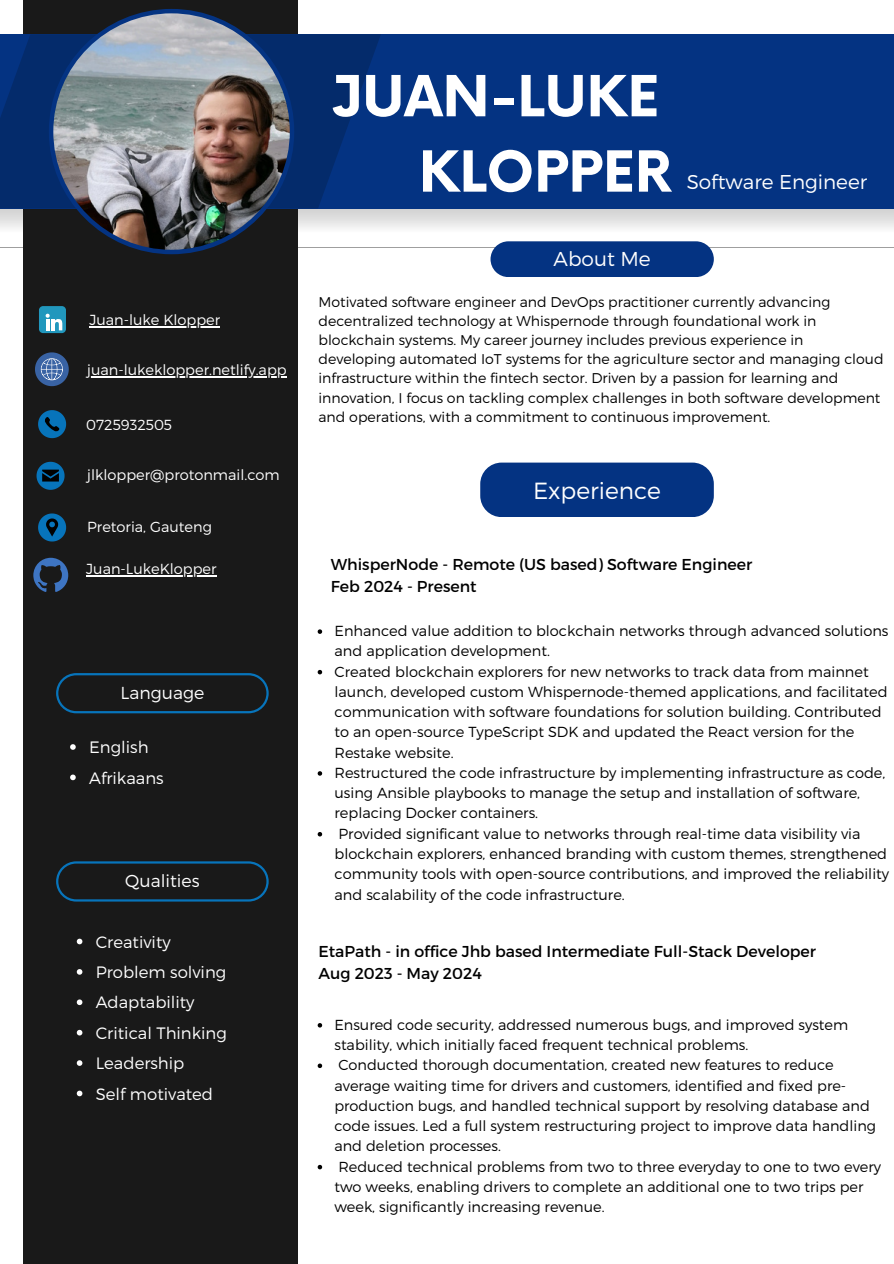
<style>
.page{position:relative;width:894px;height:1264px;background:#fff}
.page>*{position:absolute;margin:0;border:0;box-sizing:border-box;transform-origin:0 0}
.t1{font:700 55.05px "Now";color:#fff}
.t2{font:300 23.4px "Montserrat";color:#fff}
.t3{font:300 20.1px "Montserrat";color:#fff}
.t4{font:300 19.95px "Montserrat";color:#fff}
.t5{font:300 17.25px "Montserrat";color:#fff}
.t6{font:300 16.5px "Montserrat";color:#fff}
.t7{font:15.75px/21.9px "Montserrat";color:#010101}
.t8{font:300 14.55px/20.2px "Montserrat";color:#010101}
.t9{font:300 14.55px "Montserrat";color:#fff}
.t10{font:300 14.1px/19.2px "Montserrat";color:#010101}
</style>
<div class="page">
<svg style="left:0;top:208px;width:893px;height:40px"></svg>
<div style="left:23px;top:0;width:274px;height:1263px;background:#191919"></div>
<div style="left:490px;top:241px;width:223px;height:36px;background:#043382"></div>
<div style="left:0;top:34px;width:893px;height:174px;background:#043382"></div>
<svg style="left:56px;top:673px;width:212px;height:40px"></svg>
<svg style="left:0;top:34px;width:380px;height:174px;fill:#042b6b"></svg>
<img style="left:49px;top:9px;width:245px;height:245px">
<svg style="left:37px;top:462px;width:28px;height:28px"></svg>
<svg style="left:38px;top:410px;width:28px;height:28px"></svg>
<svg style="left:38px;top:513px;width:28px;height:28px"></svg>
<div style="left:39px;top:306px;width:27px;height:27px;background:#2197bd;border-radius:4px"></div>
<svg style="left:46px;top:314px;width:17px;height:16px"></svg>
<svg style="left:35px;top:352px;width:34px;height:34px"></svg>
<svg style="left:33px;top:558px;width:35px;height:34px"></svg>
<svg style="left:70px;top:744px;width:6px;height:5px"></svg>
<svg style="left:70px;top:774px;width:6px;height:6px"></svg>
<svg style="left:77px;top:938px;width:5px;height:6px"></svg>
<svg style="left:77px;top:969px;width:5px;height:5px"></svg>
<svg style="left:77px;top:999px;width:5px;height:6px"></svg>
<svg style="left:77px;top:1029px;width:5px;height:6px"></svg>
<svg style="left:77px;top:1060px;width:5px;height:5px"></svg>
<svg style="left:77px;top:1090px;width:5px;height:6px"></svg>
<hr style="left:89px;top:326px;width:131px;height:1px;background:#fff">
<hr style="left:87px;top:376px;width:199px;height:1px;background:#fff">
<hr style="left:86px;top:575px;width:130px;height:1px;background:#fff">
<svg style="left:317px;top:1023px;width:5px;height:4px"></svg>
<svg style="left:317px;top:1063px;width:5px;height:5px"></svg>
<svg style="left:317px;top:1164px;width:5px;height:5px"></svg>
<svg style="left:317px;top:629px;width:5px;height:5px"></svg>
<svg style="left:317px;top:670px;width:5px;height:4px"></svg>
<svg style="left:317px;top:771px;width:5px;height:4px"></svg>
<svg style="left:317px;top:832px;width:5px;height:4px"></svg>
<div style="left:480px;top:462px;width:233px;height:55px;background:#043382;border-radius:21px"></div>
<svg style="left:56px;top:861px;width:212px;height:40px"></svg>
<p class="t9" style="left:89px;top:311px;width:132px">Juan-luke Klopper</p>
<p class="t9" style="left:87px;top:360px;width:201px">juan-lukeklopper.netlify.app</p>
<p class="t9" style="left:86px;top:415px;width:87px">0725932505</p>
<p class="t9" style="left:87px;top:465px;width:194px">jlklopper@protonmail.com</p>
<p class="t9" style="left:87px;top:517px;width:126px">Pretoria, Gauteng</p>
<p class="t9" style="left:86px;top:559px;width:132px">Juan-LukeKlopper</p>
<p class="t5" style="left:120px;top:681px;width:85px">Language</p>
<p class="t6" style="left:89px;top:736px;width:61px">English</p>
<p class="t6" style="left:89px;top:767px;width:76px">Afrikaans</p>
<p class="t5" style="left:125px;top:869px;width:76px">Qualities</p>
<p class="t6" style="left:96px;top:931px;width:76px">Creativity</p>
<p class="t6" style="left:96px;top:961px;width:132px">Problem solving</p>
<p class="t6" style="left:96px;top:991px;width:100px">Adaptability</p>
<p class="t6" style="left:96px;top:1022px;width:132px">Critical Thinking</p>
<p class="t6" style="left:96px;top:1052px;width:90px">Leadership</p>
<h4 class="t6" style="left:96px;top:1083px;width:119px">Self motivated</h4>
<p class="t1" style="left:331px;top:67px;width:330px">JUAN-LUKE</p>
<h4 class="t1" style="left:419px;top:142px;width:254px">KLOPPER</h4>
<p class="t4" style="left:686px;top:169px;width:182px">Software Engineer</p>
<p class="t3" style="left:553px;top:246px;width:98px">About Me</p>
<p class="t10" style="left:318px;top:291px;width:566px">Motivated software engineer and DevOps practitioner currently advancing decentralized technology at Whispernode through foundational work in blockchain systems. My career journey includes previous experience in developing automated IoT systems for the agriculture sector and managing cloud infrastructure within the fintech sector. Driven by a passion for learning and innovation, I focus on tackling complex challenges in both software development and operations, with a commitment to continuous improvement.</p>
<p class="t2" style="left:533px;top:475px;width:129px">Experience</p>
<h4 class="t7" style="left:331px;top:552px;width:423px">WhisperNode - Remote (US based) Software Engineer<br>Feb 2024 - Present</h4>
<h3 class="t8" style="left:334px;top:620px;width:555px">Enhanced value addition to blockchain networks through advanced solutions and application development.</h3>
<h3 class="t8" style="left:334px;top:660px;width:554px">Created blockchain explorers for new networks to track data from mainnet launch, developed custom Whispernode-themed applications, and facilitated communication with software foundations for solution building. Contributed to an open-source TypeScript SDK and updated the React version for the Restake website.</h3>
<p class="t8" style="left:334px;top:762px;width:552px">Restructured the code infrastructure by implementing infrastructure as code, using Ansible playbooks to manage the setup and installation of software, replacing Docker containers.</p>
<h2 class="t8" style="left:334px;top:822px;width:556px">Provided significant value to networks through real-time data visibility via blockchain explorers, enhanced branding with custom themes, strengthened community tools with open-source contributions, and improved the reliability and scalability of the code infrastructure.</h2>
<h1 class="t7" style="left:318px;top:939px;width:499px">EtaPath - in office Jhb based Intermediate Full-Stack Developer<br>Aug 2023 - May 2024</h1>
<p class="t8" style="left:334px;top:1013px;width:515px">Ensured code security, addressed numerous bugs, and improved system stability, which initially faced frequent technical problems.</p>
<p class="t8" style="left:334px;top:1054px;width:543px">Conducted thorough documentation, created new features to reduce average waiting time for drivers and customers, identified and fixed pre&shy;production bugs, and handled technical support by resolving database and code issues. Led a full system restructuring project to improve data handling and deletion processes.</p>
<h1 class="t8" style="left:334px;top:1155px;width:548px">Reduced technical problems from two to three everyday to one to two every two weeks, enabling drivers to complete an additional one to two trips per week, significantly increasing revenue.</h1>
</div>
